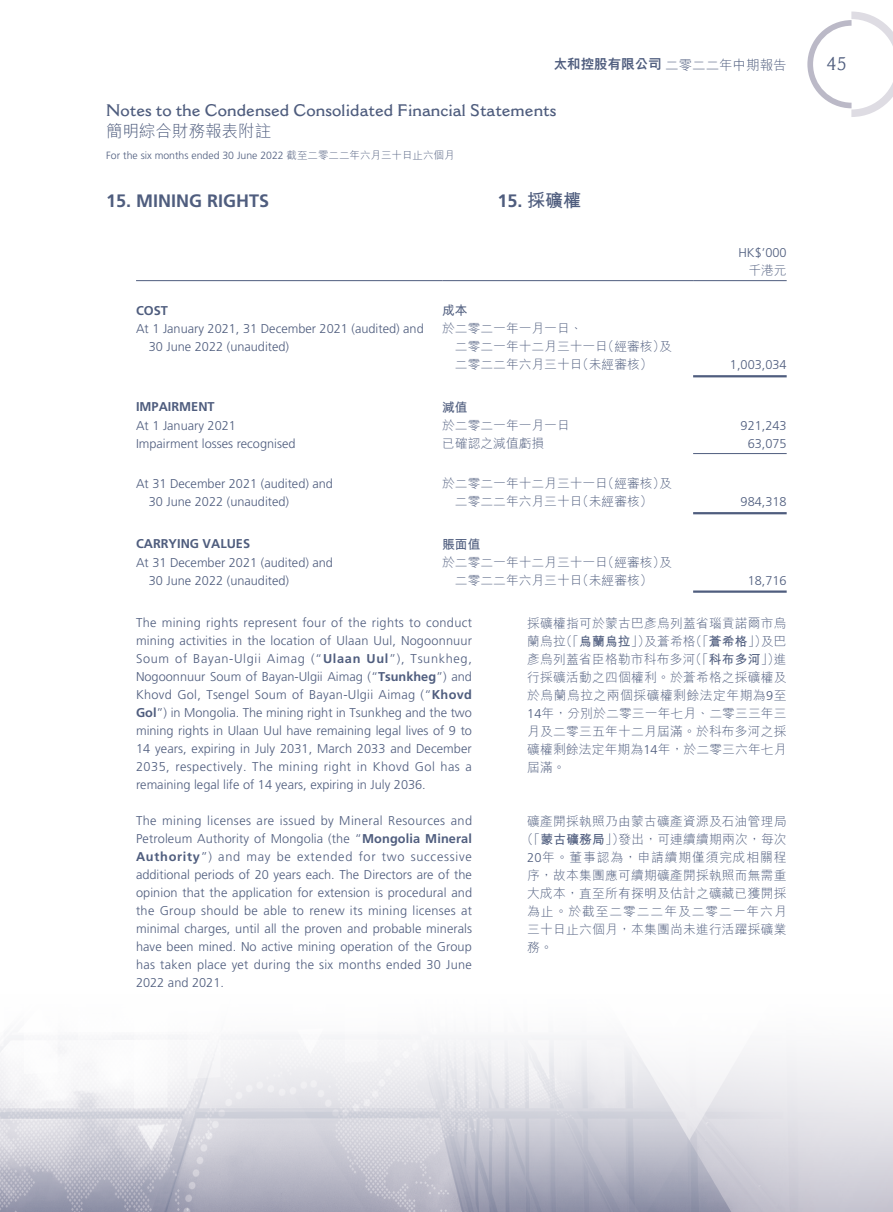
<style>
.page{position:relative;width:893px;height:1212px;background:#fff}
.page>*{position:absolute;margin:0;border:0;box-sizing:border-box;transform-origin:0 0}
.t1{font:700 18px "Frutiger LT Std";color:#4f5d7e}
.t2{font:18px "Cantoria MT Std";color:#4f5d7e}
.t3{font:600 16.5px "Cantoria MT Std";color:#4f5d7e}
.t4{font:300 16.5px "M Hei HK";color:#4f5d7e}
.t5{font:300 13.5px "M Hei HK";color:#4f5d7e}
.t6{font:300 12.75px/18px "Frutiger LT Std";color:#4f5d7e}
.t7{font:300 12.75px/18px "M Hei HK";letter-spacing:.01em;color:#4f5d7e;text-align:center}
.t8{font:700 12.75px "Frutiger LT Std";color:#4f5d7e}
.t9{font:300 12.75px "M Hei HK";letter-spacing:.07em;color:#4f5d7e}
.t10{font:300 12.75px "M Hei HK";letter-spacing:.075em;color:#4f5d7e}
.t11{font:700 12.75px "M Hei HK";color:#4f5d7e}
.t12{font:300 10.5px "Frutiger LT Std";color:#4f5d7e}
.s1{font-weight:800}
.s2{font-family:"M Hei HK"}
.s3{font-weight:700}
.s4{font-family:"Frutiger LT Std"}
</style>
<div class="page">
<svg style="left:807px;top:12px;width:86px;height:105px"></svg>
<img style="left:0;top:1035px;width:893px;height:177px">
<hr style="left:136px;top:280px;width:306px;height:1px;background:#4f5d7e">
<hr style="left:442px;top:280px;width:251px;height:1px;background:#4f5d7e">
<hr style="left:693px;top:280px;width:94px;height:1px;background:#4f5d7e">
<hr style="left:693px;top:375px;width:94px;height:2px;background:#4f5d7e">
<hr style="left:693px;top:453px;width:94px;height:1px;background:#4f5d7e">
<hr style="left:693px;top:512px;width:94px;height:2px;background:#4f5d7e">
<hr style="left:693px;top:590px;width:94px;height:3px;background:#4f5d7e">
<p class="t5" style="left:554px;top:58px;width:234px"><span class="s1">太和控股有限公司</span>二零二二年中期報告</p>
<h1 class="t2" style="left:827px;top:53px;width:21px">45</h1>
<p class="t3" style="left:106px;top:100px;width:452px">Notes to the Condensed Consolidated Financial Statements</p>
<p class="t4" style="left:106px;top:123px;width:166px">簡明綜合財務報表附註</p>
<p class="t12" style="left:106px;top:150px;width:350px">For the six months ended 30 June 2022 <span class="s2">截至二零二二年六月三十日止六個月</span></p>
<h1 class="t1" style="left:106px;top:191px;width:164px">15. MINING RIGHTS</h1>
<p class="t6" style="left:738px;top:244px;width:50px">HK$’000</p>
<p class="t7" style="left:748px;top:261px;width:40px">千港元</p>
<p class="t8" style="left:136px;top:303px;width:33px">COST</p>
<p class="t11" style="left:442px;top:301px;width:27px">成本</p>
<p class="t6" style="left:149px;top:320px;width:276px;text-indent:-13px">At 1 January 2021, 31 December 2021 (audited) and<br>30 June 2022 (unaudited)</p>
<p class="t7" style="left:455px;top:319px;width:218px;text-align:left;text-indent:-13px">於二零二一年一月一日、<br>二零二一年十二月三十一日（經審核）及二零二二年六月三十日（未經審核）</p>
<h1 class="t1" style="left:497px;top:191px;width:85px">15. <span class="s2">採礦權</span></h1>
<p class="t6" style="left:730px;top:356px;width:58px">1,003,034</p>
<p class="t8" style="left:136px;top:399px;width:80px">IMPAIRMENT</p>
<p class="t11" style="left:442px;top:398px;width:27px">減值</p>
<p class="t6" style="left:136px;top:417px;width:101px">At 1 January 2021</p>
<p class="t7" style="left:442px;top:416px;width:129px">於二零二一年一月一日</p>
<p class="t6" style="left:741px;top:417px;width:48px">921,243</p>
<p class="t6" style="left:136px;top:435px;width:161px">Impairment losses recognised</p>
<p class="t7" style="left:442px;top:434px;width:103px">已確認之減值虧損</p>
<p class="t6" style="left:748px;top:435px;width:40px">63,075</p>
<p class="t6" style="left:149px;top:475px;width:186px;text-indent:-13px">At 31 December 2021 (audited) and<br>30 June 2022 (unaudited)</p>
<p class="t7" style="left:442px;top:474px;width:231px">於二零二一年十二月三十一日（經審核）及二零二二年六月三十日（未經審核）</p>
<p class="t6" style="left:741px;top:493px;width:48px">984,318</p>
<p class="t8" style="left:136px;top:536px;width:116px">CARRYING VALUES</p>
<p class="t11" style="left:442px;top:535px;width:40px">賬面值</p>
<p class="t6" style="left:149px;top:553px;width:186px;text-indent:-13px">At 31 December 2021 (audited) and<br>30 June 2022 (unaudited)</p>
<p class="t7" style="left:442px;top:553px;width:231px">於二零二一年十二月三十一日（經審核）及二零二二年六月三十日（未經審核）</p>
<p class="t6" style="left:748px;top:571px;width:40px">18,716</p>
<p class="t6" style="left:136px;top:614px;width:338px;text-align:justify">The mining rights represent four of the rights to conduct mining activities in the location of Ulaan Uul, Nogoonnuur Soum of Bayan-Ulgii Aimag (“<span class="s3">Ulaan Uul</span>”), Tsunkheg, Nogoonnuur Soum of Bayan-Ulgii Aimag (“<span class="s3">Tsunkheg</span>”) and Khovd Gol, Tsengel Soum of Bayan-Ulgii Aimag (“<span class="s3">Khovd Gol</span>”) in Mongolia. The mining right in Tsunkheg and the two mining rights in Ulaan Uul have remaining legal lives of 9 to 14 years, expiring in July 2031, March 2033 and December 2035, respectively. The mining right in Khovd Gol has a remaining legal life of 14 years, expiring in July 2036.</p>
<p class="t6" style="left:136px;top:812px;width:338px;text-align:justify">The mining licenses are issued by Mineral Resources and Petroleum Authority of Mongolia (the “<span class="s3">Mongolia Mineral Authority</span>”) and may be extended for two successive additional periods of 20 years each. The Directors are of the opinion that the application for extension is procedural and the Group should be able to renew its mining licenses at minimal charges, until all the proven and probable minerals have been mined. No active mining operation of the Group has taken place yet during the six months ended 30 June 2022 and 2021.</p>
<p class="t7" style="left:527px;top:614px;width:261px;text-align:justify">採礦權指可於蒙古巴彥烏列蓋省瑙貢諾爾市烏蘭烏拉（「<span class="s3">烏蘭烏拉</span>」）及蒼希格（「<span class="s3">蒼希格</span>」）及巴彥烏列蓋省臣格勒市科布多河（「<span class="s3">科布多河</span>」）進行採礦活動之四個權利。於蒼希格之採礦權及於烏蘭烏拉之兩個採礦權剩餘法定年期為<span class="s4">9</span>至<span class="s4">14</span>年，分別於二零三一年七月、二零三三年三月及二零三五年十二月屆滿。於科布多河之採礦權剩餘法定年期為<span class="s4">14</span>年，於二零三六年七月屆滿。</p>
<p class="t7" style="left:527px;top:812px;width:261px">礦產開採執照乃由蒙古礦產資源及石油管理局</p>
<p class="t7" style="left:521px;top:830px;width:267px">（「<span class="s3">蒙古礦務局</span>」）發出，可連續續期兩次，每次</p>
<p class="t9" style="left:527px;top:850px;width:261px"><span class="s4">20</span>年。董事認為，申請續期僅須完成相關程</p>
<p class="t7" style="left:527px;top:866px;width:261px">序，故本集團應可續期礦產開採執照而無需重</p>
<p class="t7" style="left:527px;top:884px;width:261px">大成本，直至所有探明及估計之礦藏已獲開採</p>
<p class="t10" style="left:527px;top:904px;width:261px">為止。於截至二零二二年及二零二一年六月</p>
<p class="t7" style="left:527px;top:920px;width:261px">三十日止六個月，本集團尚未進行活躍採礦業</p>
<p class="t7" style="left:527px;top:938px;width:27px">務。</p>
</div>
